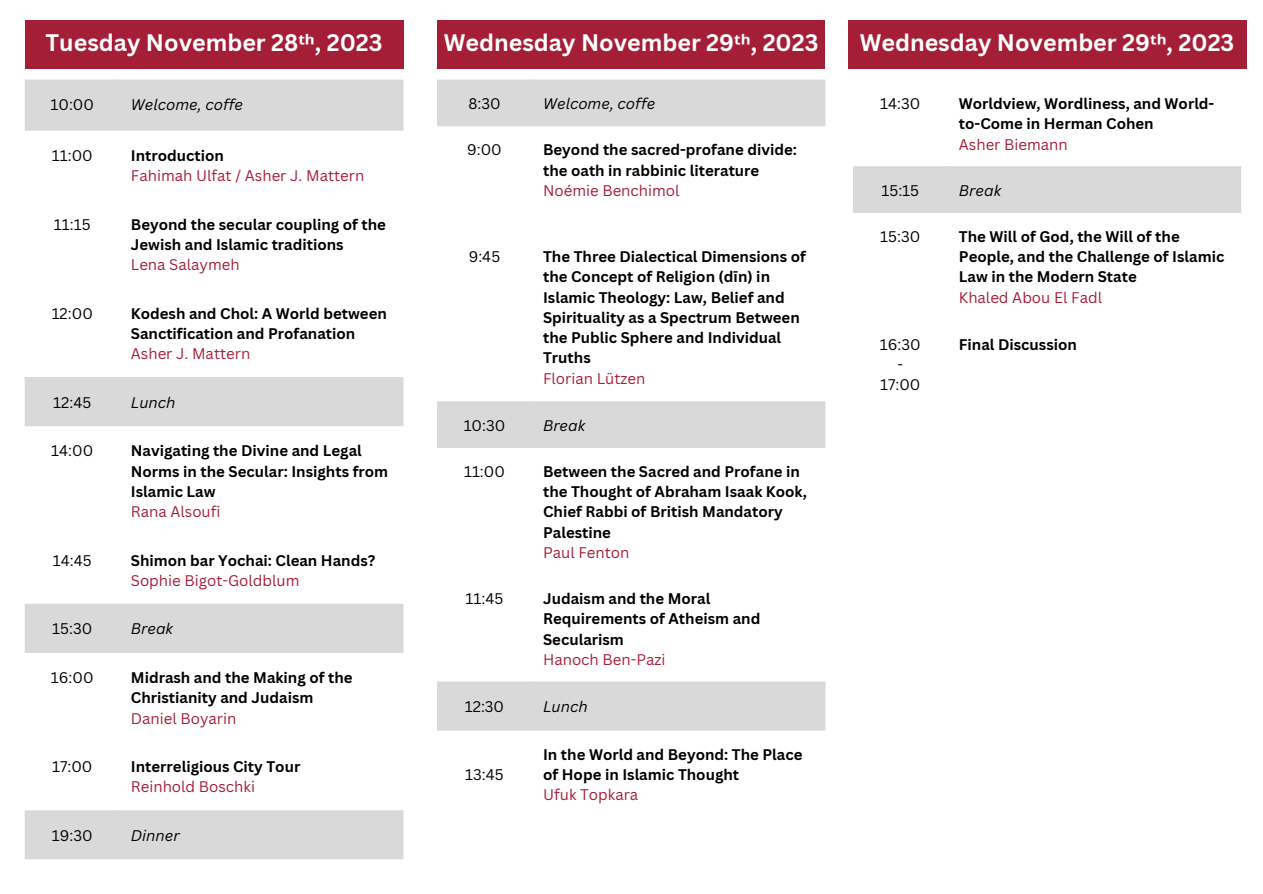
<style>
.page{position:relative;width:1263px;height:894px;background:#fff}
.page>*{position:absolute;margin:0;border:0;box-sizing:border-box;transform-origin:0 0}
.t1{font:700 23.25px "Canva Sans";color:#fff}
.t2{font:700 15px/20.2px "Canva Sans";color:#000}
.t3{font:15px "Canva Sans";color:#a51e37}
.t4{font:15px "Canva Sans";color:#000}
.t5{font:italic 15px "Canva Sans";color:#000}
.s1{font-family:"Noto Sans"}
</style>
<div class="page">
<div style="left:25px;top:20px;width:378px;height:48px;background:#a51e37"></div>
<div style="left:437px;top:20px;width:388px;height:48px;background:#a51e37"></div>
<div style="left:848px;top:20px;width:398px;height:48px;background:#a51e37"></div>
<svg style="left:25px;top:80px;width:378px;height:779px"></svg>
<svg style="left:437px;top:80px;width:388px;height:650px"></svg>
<div style="left:853px;top:166px;width:388px;height:47px;background:#d9d9d9"></div>
<p class="t1" style="left:46px;top:27px;width:339px">Tuesday November 28<span class="s1">ᵗʰ</span>, 2023</p>
<p class="t1" style="left:444px;top:27px;width:376px">Wednesday November 29<span class="s1">ᵗʰ</span>, 2023</p>
<p class="t1" style="left:860px;top:27px;width:376px">Wednesday November 29<span class="s1">ᵗʰ</span>, 2023</p>
<p class="t4" style="left:51px;top:94px;width:45px">10:00</p>
<p class="t5" style="left:131px;top:94px;width:114px">Welcome, coffe</p>
<p class="t4" style="left:52px;top:145px;width:42px">11:00</p>
<p class="t2" style="left:131px;top:145px;width:95px">Introduction</p>
<p class="t3" style="left:131px;top:165px;width:235px">Fahimah Ulfat / Asher J. Mattern</p>
<p class="t4" style="left:54px;top:213px;width:38px">11:15</p>
<p class="t2" style="left:131px;top:213px;width:257px">Beyond the secular coupling of the<br>Jewish and Islamic traditions</p>
<p class="t3" style="left:131px;top:254px;width:110px">Lena Salaymeh</p>
<p class="t4" style="left:52px;top:302px;width:43px">12:00</p>
<p class="t2" style="left:131px;top:302px;width:258px">Kodesh and Chol: A World between<br>Sanctification and Profanation</p>
<p class="t3" style="left:131px;top:343px;width:121px">Asher J. Mattern</p>
<p class="t4" style="left:53px;top:391px;width:40px">12:45</p>
<p class="t5" style="left:131px;top:391px;width:46px">Lunch</p>
<p class="t4" style="left:51px;top:440px;width:44px">14:00</p>
<p class="t2" style="left:131px;top:440px;width:259px">Navigating the Divine and Legal<br>Norms in the Secular: Insights from<br>Islamic Law</p>
<p class="t3" style="left:131px;top:501px;width:91px">Rana Alsoufi</p>
<p class="t4" style="left:53px;top:549px;width:40px">14:45</p>
<p class="t2" style="left:131px;top:549px;width:246px">Shimon bar Yochai: Clean Hands?</p>
<p class="t3" style="left:131px;top:569px;width:170px">Sophie Bigot-Goldblum</p>
<p class="t4" style="left:52px;top:618px;width:41px">15:30</p>
<p class="t5" style="left:131px;top:618px;width:44px">Break</p>
<p class="t4" style="left:51px;top:666px;width:44px">16:00</p>
<p class="t2" style="left:131px;top:667px;width:223px">Midrash and the Making of the<br>Christianity and Judaism</p>
<p class="t3" style="left:131px;top:707px;width:107px">Daniel Boyarin</p>
<p class="t4" style="left:52px;top:755px;width:42px">17:00</p>
<p class="t2" style="left:131px;top:756px;width:171px">Interreligious City Tour</p>
<p class="t3" style="left:131px;top:776px;width:126px">Reinhold Boschki</p>
<p class="t4" style="left:52px;top:824px;width:42px">19:30</p>
<p class="t5" style="left:131px;top:824px;width:50px">Dinner</p>
<p class="t4" style="left:468px;top:93px;width:34px">8:30</p>
<p class="t5" style="left:543px;top:93px;width:114px">Welcome, coffe</p>
<p class="t4" style="left:467px;top:139px;width:36px">9:00</p>
<p class="t2" style="left:543px;top:139px;width:255px">Beyond the sacred-profane divide: the oath in rabbinic literature</p>
<p class="t3" style="left:543px;top:180px;width:138px">Noémie Benchimol</p>
<p class="t4" style="left:469px;top:246px;width:33px">9:45</p>
<p class="t2" style="left:543px;top:246px;width:264px">The Three Dialectical Dimensions of the Concept of Religion (dīn) in<br>Islamic Theology: Law, Belief and<br>Spirituality as a Spectrum Between the Public Sphere and Individual<br>Truths</p>
<p class="t3" style="left:543px;top:367px;width:104px">Florian Lützen</p>
<p class="t4" style="left:464px;top:414px;width:43px">10:30</p>
<p class="t5" style="left:543px;top:414px;width:44px">Break</p>
<p class="t4" style="left:464px;top:461px;width:42px">11:00</p>
<p class="t2" style="left:543px;top:461px;width:265px">Between the Sacred and Profane in the Thought of Abraham Isaak Kook,<br>Chief Rabbi of British Mandatory<br>Palestine</p>
<p class="t3" style="left:543px;top:542px;width:88px">Paul Fenton</p>
<p class="t4" style="left:466px;top:588px;width:39px">11:45</p>
<p class="t2" style="left:543px;top:588px;width:219px">Judaism and the Moral<br>Requirements of Atheism and<br>Secularism</p>
<p class="t3" style="left:543px;top:648px;width:124px">Hanoch Ben-Pazi</p>
<p class="t4" style="left:465px;top:696px;width:41px">12:30</p>
<p class="t5" style="left:543px;top:696px;width:46px">Lunch</p>
<p class="t4" style="left:465px;top:763px;width:40px">13:45</p>
<p class="t2" style="left:543px;top:743px;width:261px">In the World and Beyond: The Place of Hope in Islamic Thought</p>
<p class="t3" style="left:543px;top:783px;width:97px">Ufuk Topkara</p>
<p class="t4" style="left:880px;top:93px;width:42px">14:30</p>
<p class="t2" style="left:959px;top:93px;width:257px">Worldview, Wordliness, and World&shy;to-Come in Herman Cohen</p>
<p class="t3" style="left:959px;top:134px;width:110px">Asher Biemann</p>
<p class="t4" style="left:881px;top:180px;width:39px">15:15</p>
<p class="t5" style="left:959px;top:180px;width:44px">Break</p>
<p class="t4" style="left:880px;top:226px;width:41px">15:30</p>
<p class="t2" style="left:959px;top:226px;width:267px">The Will of God, the Will of the<br>People, and the Challenge of Islamic<br>Law in the Modern State</p>
<p class="t3" style="left:959px;top:286px;width:145px">Khaled Abou El Fadl</p>
<p class="t4" style="left:880px;top:334px;width:42px">16:30</p>
<p class="t4" style="left:897px;top:354px;width:7px">-</p>
<p class="t4" style="left:880px;top:374px;width:42px">17:00</p>
<p class="t2" style="left:959px;top:334px;width:120px">Final Discussion</p>
</div>
